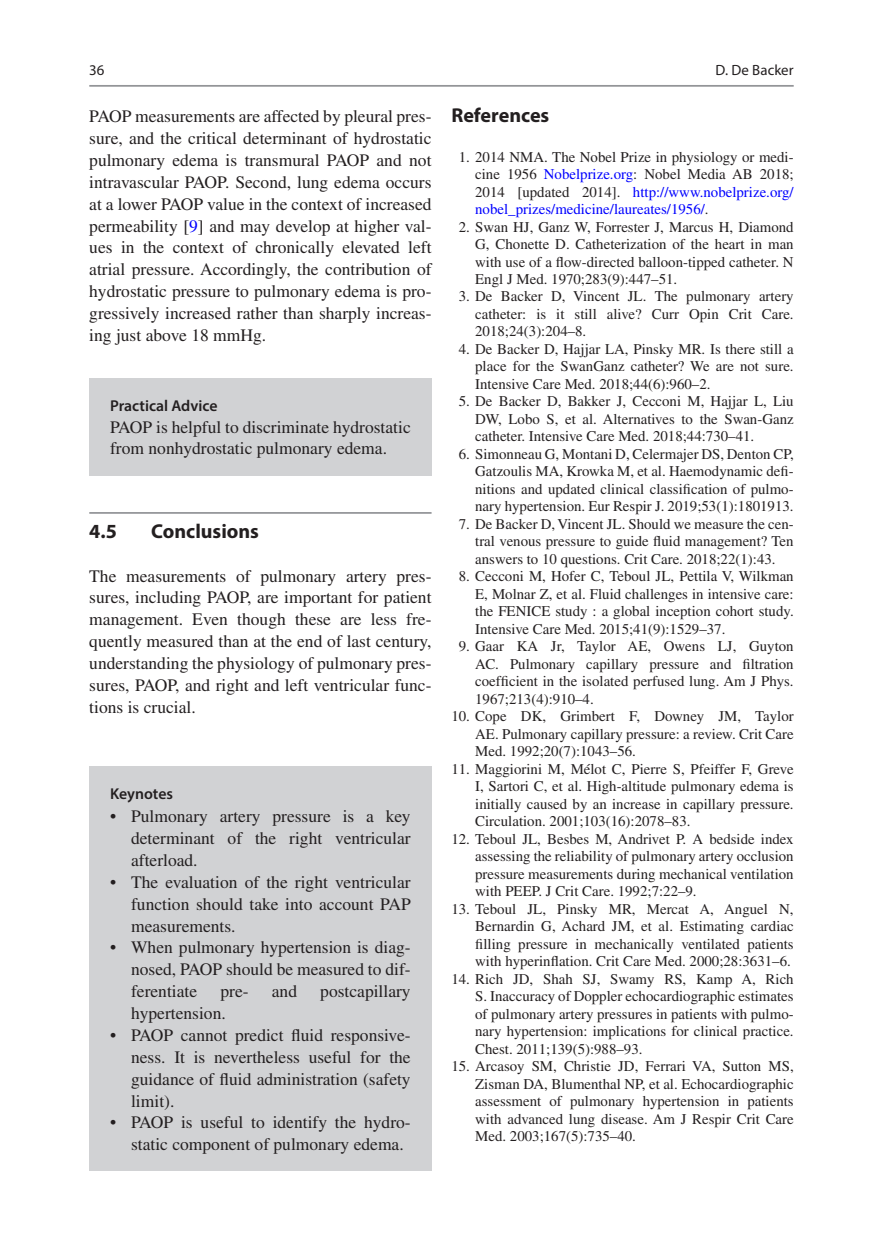
<style>
.page{position:relative;width:883px;height:1260px;background:#fff}
.page>*{position:absolute;margin:0;border:0;box-sizing:border-box;transform-origin:0 0}
.t1{font:700 20.12px "Myriad Pro";color:#231f20}
.t2{font:17.5px/21.9px "Times LT Std";color:#231f20;text-align:justify}
.t3{font:600 15.75px "Myriad Pro";color:#231f20}
.t4{font:14.88px/17.5px "Times LT Std";color:#231f20;text-align:justify}
.t5{font:14.88px "Myriad Pro Regular 2";letter-spacing:.005em;color:#231f20}
.t6{font:14.88px "Myriad Pro";color:#231f20}
.s1{color:#00f}
</style>
<div class="page">
<hr style="left:89px;top:512px;width:343px;height:2px;background:#939598">
<div style="left:89px;top:378px;width:343px;height:97px;background:#d1d2d4"></div>
<div style="left:89px;top:766px;width:343px;height:405px;background:#d1d2d4"></div>
<hr style="left:89px;top:85px;width:705px;height:2px;background:#939598">
<p class="t6" style="left:89px;top:61px;width:17px">36</p>
<p class="t2" style="left:89px;top:105px;width:344px">PAOP measurements are affected by pleural pres&shy;sure, and the critical determinant of hydrostatic pulmonary edema is transmural PAOP and not intravascular PAOP. Second, lung edema occurs at a lower PAOP value in the context of increased permeability [<span class="s1">9</span>] and may develop at higher val&shy;ues in the context of chronically elevated left atrial pressure. Accordingly, the contribution of hydrostatic pressure to pulmonary edema is pro&shy;gressively increased rather than sharply increas&shy;ing just above 18 mmHg.</p>
<p class="t3" style="left:110px;top:395px;width:109px">Practical Advice</p>
<p class="t2" style="left:110px;top:416px;width:302px">PAOP is helpful to discriminate hydrostatic from nonhydrostatic pulmonary edema.</p>
<h1 class="t1" style="left:89px;top:518px;width:29px">4.5</h1>
<h1 class="t1" style="left:151px;top:518px;width:109px">Conclusions</h1>
<p class="t2" style="left:89px;top:565px;width:344px">The measurements of pulmonary artery pres&shy;sures, including PAOP, are important for patient management. Even though these are less fre&shy;quently measured than at the end of last century, understanding the physiology of pulmonary pres&shy;sures, PAOP, and right and left ventricular func&shy;tions is crucial.</p>
<p class="t3" style="left:110px;top:784px;width:65px">Keynotes</p>
<p class="t2" style="left:131px;top:805px;width:281px;text-indent:-21px">• Pulmonary artery pressure is a key determinant of the right ventricular afterload.</p>
<p class="t2" style="left:131px;top:871px;width:281px;text-indent:-21px">• The evaluation of the right ventricular function should take into account PAP measurements.</p>
<p class="t2" style="left:131px;top:937px;width:281px;text-indent:-21px">• When pulmonary hypertension is diag&shy;nosed, PAOP should be measured to dif&shy;ferentiate</p>
<p class="t2" style="left:220px;top:980px;width:30px">pre-</p>
<p class="t2" style="left:272px;top:980px;width:27px">and</p>
<p class="t2" style="left:320px;top:980px;width:92px">postcapillary</p>
<p class="t2" style="left:131px;top:1002px;width:96px">hypertension.</p>
<p class="t2" style="left:131px;top:1024px;width:281px;text-indent:-21px">• PAOP cannot predict fluid responsive&shy;ness. It is nevertheless useful for the guidance of fluid administration (safety limit).</p>
<p class="t2" style="left:131px;top:1112px;width:281px;text-indent:-21px">• PAOP is useful to identify the hydro&shy;static component of pulmonary edema.</p>
<p class="t5" style="left:716px;top:61px;width:80px">D. De Backer</p>
<h1 class="t1" style="left:451px;top:102px;width:99px">References</h1>
<p class="t4" style="left:475px;top:148px;width:320px;text-indent:-16px">1. 2014 NMA. The Nobel Prize in physiology or medi&shy;cine 1956 <span class="s1">Nobelprize.org</span>: Nobel Media AB 2018; 2014 [updated 2014]. <span class="s1">http://www.nobelprize.org/ nobel_prizes/medicine/laureates/1956/</span>.</p>
<p class="t4" style="left:475px;top:218px;width:320px;text-indent:-16px">2. Swan HJ, Ganz W, Forrester J, Marcus H, Diamond G, Chonette D. Catheterization of the heart in man with use of a flow-directed balloon-tipped catheter. N Engl J Med. 1970;283(9):447–51.</p>
<p class="t4" style="left:475px;top:288px;width:320px;text-indent:-16px">3. De Backer D, Vincent JL. The pulmonary artery catheter: is it still alive? Curr Opin Crit Care.<br>2018;24(3):204–8.</p>
<p class="t4" style="left:475px;top:340px;width:320px;text-indent:-16px">4. De Backer D, Hajjar LA, Pinsky MR. Is there still a place for the SwanGanz catheter? We are not sure.<br>Intensive Care Med. 2018;44(6):960–2.</p>
<p class="t4" style="left:475px;top:393px;width:320px;text-indent:-16px">5. De Backer D, Bakker J, Cecconi M, Hajjar L, Liu DW, Lobo S, et al. Alternatives to the Swan-Ganz catheter. Intensive Care Med. 2018;44:730–41.</p>
<p class="t4" style="left:475px;top:445px;width:320px;text-indent:-16px">6. Simonneau G, Montani D, Celermajer DS, Denton CP, Gatzoulis MA, Krowka M, et al. Haemodynamic defi&shy;nitions and updated clinical classification of pulmo&shy;nary hypertension. Eur Respir J. 2019;53(1):1801913.</p>
<p class="t4" style="left:475px;top:515px;width:320px;text-indent:-16px">7. De Backer D, Vincent JL. Should we measure the cen&shy;tral venous pressure to guide fluid management? Ten answers to 10 questions. Crit Care. 2018;22(1):43.</p>
<p class="t4" style="left:475px;top:568px;width:320px;text-indent:-16px">8. Cecconi M, Hofer C, Teboul JL, Pettila V, Wilkman E, Molnar Z, et al. Fluid challenges in intensive care: the FENICE study : a global inception cohort study.<br>Intensive Care Med. 2015;41(9):1529–37.</p>
<p class="t4" style="left:475px;top:638px;width:320px;text-indent:-16px">9. Gaar KA Jr, Taylor AE, Owens LJ, Guyton AC. Pulmonary capillary pressure and filtration coefficient in the isolated perfused lung. Am J Phys.<br>1967;213(4):910–4.</p>
<p class="t4" style="left:475px;top:708px;width:320px;text-indent:-24px">10. Cope DK, Grimbert F, Downey JM, Taylor AE. Pulmonary capillary pressure: a review. Crit Care Med. 1992;20(7):1043–56.</p>
<p class="t4" style="left:475px;top:760px;width:320px;text-indent:-24px">11. Maggiorini M, Mélot C, Pierre S, Pfeiffer F, Greve I, Sartori C, et al. High-altitude pulmonary edema is initially caused by an increase in capillary pressure.<br>Circulation. 2001;103(16):2078–83.</p>
<p class="t4" style="left:475px;top:830px;width:320px;text-indent:-24px">12. Teboul JL, Besbes M, Andrivet P. A bedside index assessing the reliability of pulmonary artery occlusion pressure measurements during mechanical ventilation with PEEP. J Crit Care. 1992;7:22–9.</p>
<p class="t4" style="left:475px;top:900px;width:320px;text-indent:-24px">13. Teboul JL, Pinsky MR, Mercat A, Anguel N, Bernardin G, Achard JM, et al. Estimating cardiac filling pressure in mechanically ventilated patients with hyperinflation. Crit Care Med. 2000;28:3631–6.</p>
<p class="t4" style="left:475px;top:970px;width:320px;text-indent:-24px">14. Rich JD, Shah SJ, Swamy RS, Kamp A, Rich S. Inaccuracy of Doppler echocardiographic estimates of pulmonary artery pressures in patients with pulmo&shy;nary hypertension: implications for clinical practice.<br>Chest. 2011;139(5):988–93.</p>
<p class="t4" style="left:475px;top:1057px;width:320px;text-indent:-24px">15. Arcasoy SM, Christie JD, Ferrari VA, Sutton MS, Zisman DA, Blumenthal NP, et al. Echocardiographic assessment of pulmonary hypertension in patients with advanced lung disease. Am J Respir Crit Care Med. 2003;167(5):735–40.</p>
</div>
